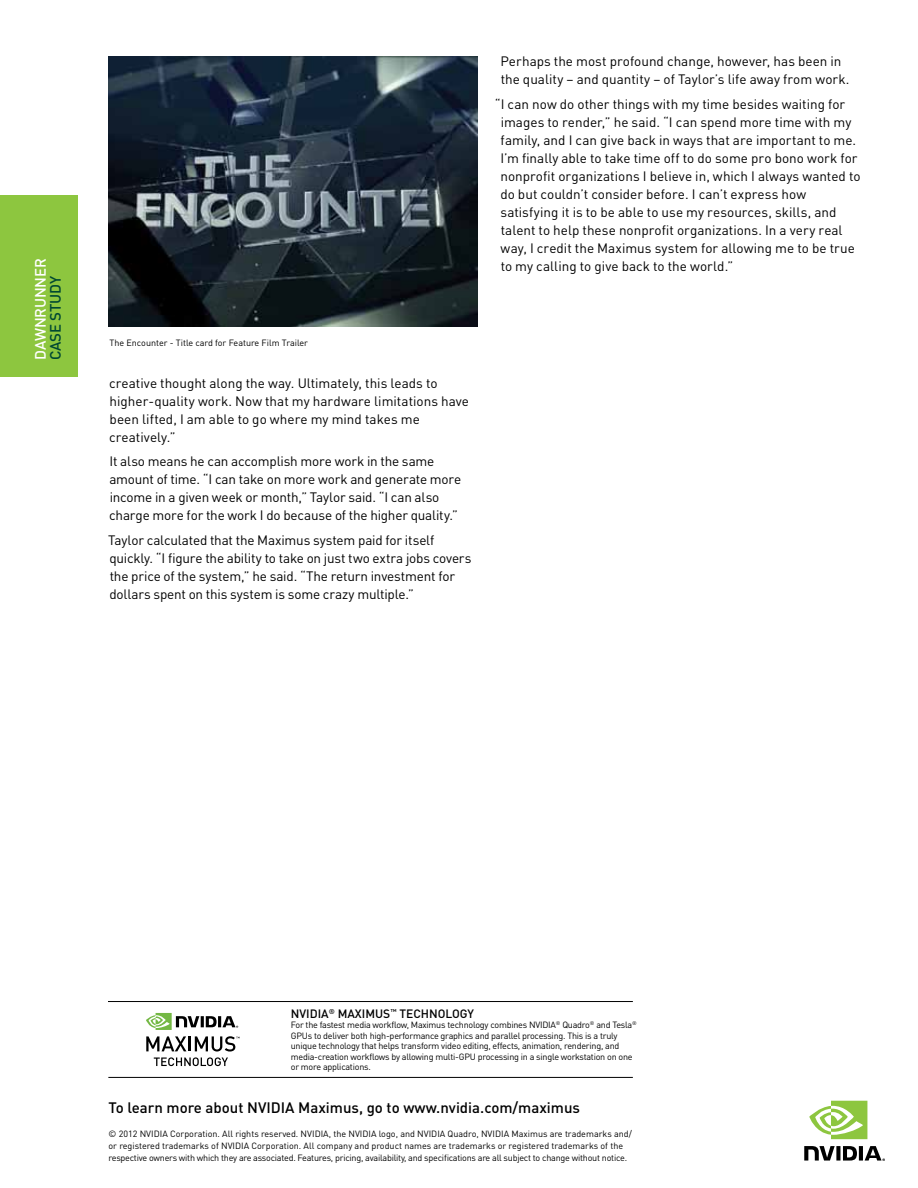
<style>
.page{position:relative;width:918px;height:1188px;background:#fff}
.page>*{position:absolute;margin:0;border:0;box-sizing:border-box;transform-origin:0 0}
.t1{font:500 15px "DIN Pro";color:#000}
.t2{font:500 15px "DIN Pro";letter-spacing:-.015em;color:#fff}
.t3{font:500 15px "DIN Pro";letter-spacing:-.015em;color:#004832}
.t4{font:13.5px/18px "DIN Pro";color:#000}
.t5{font:500 12px "DIN Pro";color:#000}
.t6{font:9px/12px "DIN Pro";color:#000}
.t7{font:9px/10.5px "DIN Pro";letter-spacing:-.025em;color:#000}
</style>
<div class="page">
<svg style="left:804px;top:1146px;width:81px;height:15px"></svg>
<svg style="left:809px;top:1101px;width:58px;height:38px"></svg>
<div style="left:0;top:196px;width:78px;height:181px;background:#8dc63f"></div>
<img style="left:108px;top:56px;width:369px;height:270px">
<svg style="left:146px;top:1013px;width:92px;height:17px"></svg>
<svg style="left:146px;top:1036px;width:94px;height:30px"></svg>
<hr style="left:108px;top:1077px;width:525px;height:1px;background:#000">
<hr style="left:108px;top:1001px;width:525px;height:1px;background:#000">
<p class="t2" style="left:30px;top:360px;width:103px;rotate:-90deg">DAWNRUNNER</p>
<p class="t3" style="left:45px;top:360px;width:85px;rotate:-90deg">CASE STUDY</p>
<p class="t4" style="left:500px;top:52px;width:351px">Perhaps the most profound change, however, has been in the quality – and quantity – of Taylor’s life away from work.</p>
<p class="t4" style="left:500px;top:95px;width:362px;text-indent:-5px">“I can now do other things with my time besides waiting for images to render,” he said. “I can spend more time with my family, and I can give back in ways that are important to me.<br>I’m finally able to take time off to do some pro bono work for nonprofit organizations I believe in, which I always wanted to do but couldn’t consider before. I can’t express how satisfying it is to be able to use my resources, skills, and talent to help these nonprofit organizations. In a very real way, I credit the Maximus system for allowing me to be true to my calling to give back to the world.”</p>
<p class="t6" style="left:110px;top:337px;width:200px">The Encounter - Title card for Feature Film Trailer</p>
<p class="t4" style="left:109px;top:373px;width:361px">creative thought along the way. Ultimately, this leads to higher-quality work. Now that my hardware limitations have been lifted, I am able to go where my mind takes me creatively.”</p>
<p class="t4" style="left:109px;top:452px;width:354px">It also means he can accomplish more work in the same amount of time. “I can take on more work and generate more income in a given week or month,” Taylor said. “I can also charge more for the work I do because of the higher quality.”</p>
<p class="t4" style="left:108px;top:531px;width:365px">Taylor calculated that the Maximus system paid for itself quickly. “I figure the ability to take on just two extra jobs covers the price of the system,” he said. “The return investment for dollars spent on this system is some crazy multiple.”</p>
<p class="t5" style="left:291px;top:1005px;width:185px">NVIDIA<sup>®</sup> MAXIMUS<sup>™</sup> TECHNOLOGY</p>
<p class="t7" style="left:291px;top:1019px;width:347px">For the fastest media workflow, Maximus technology combines NVIDIA<sup>®</sup> Quadro<sup>®</sup> and Tesla<sup>® </sup>GPUs to deliver both high-performance graphics and parallel processing. This is a truly unique technology that helps transform video editing, effects, animation, rendering, and media-creation workflows by allowing multi-GPU processing in a single workstation on one or more applications.</p>
<p class="t1" style="left:109px;top:1097px;width:473px">To learn more about NVIDIA Maximus, go to www.nvidia.com/maximus</p>
<p class="t6" style="left:109px;top:1127px;width:525px">© 2012 NVIDIA Corporation. All rights reserved. NVIDIA, the NVIDIA logo, and NVIDIA Quadro, NVIDIA Maximus are trademarks and/ or registered trademarks of NVIDIA Corporation. All company and product names are trademarks or registered trademarks of the respective owners with which they are associated. Features, pricing, availability, and specifications are all subject to change without notice.</p>
</div>
